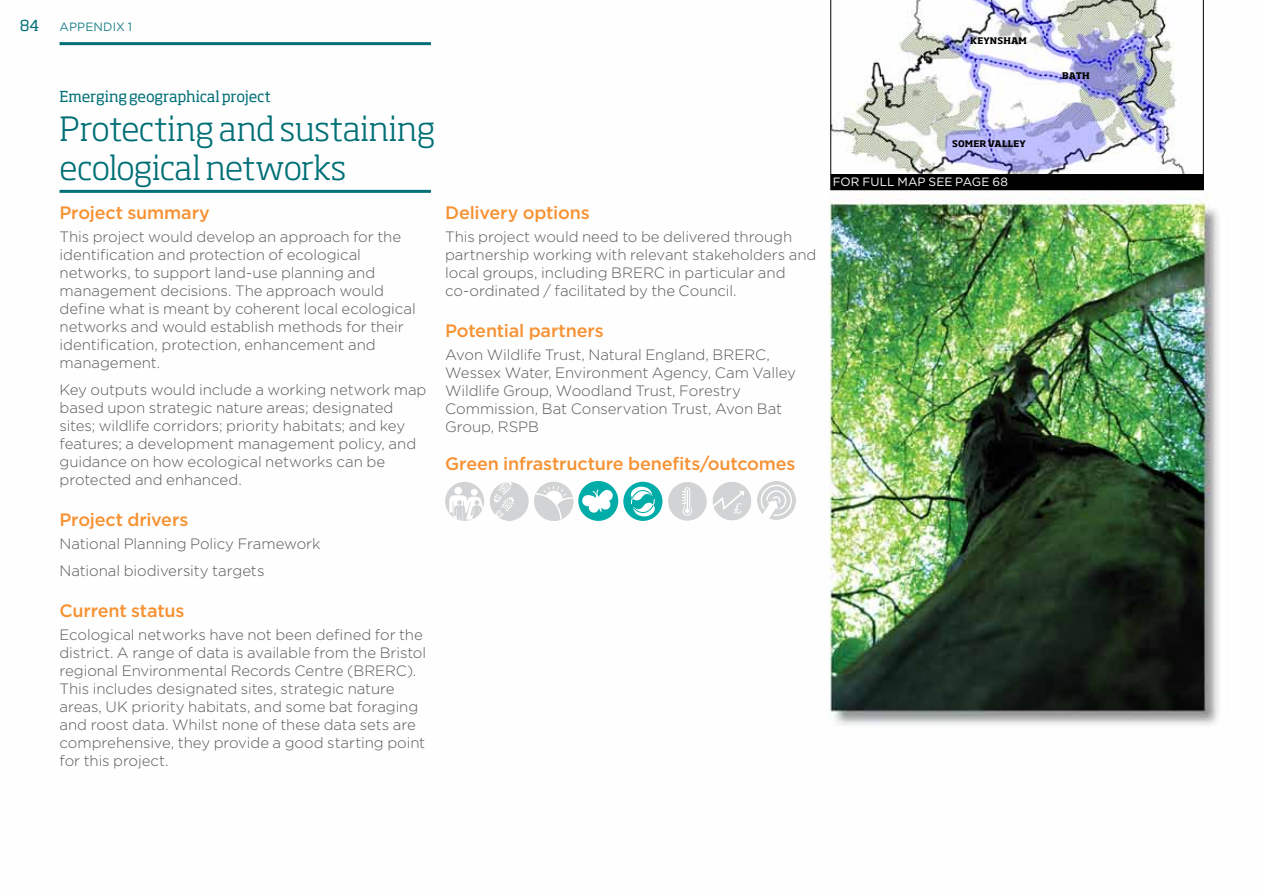
<style>
.page{position:relative;width:1263px;height:893px;background:#fff}
.page>*{position:absolute;margin:0;border:0;box-sizing:border-box;transform-origin:0 0}
.t1{font:300 33px/39px "Soho Pro";letter-spacing:-.01em;color:#006f76}
.t2{font:500 18px "Gotham";letter-spacing:-.01em;color:#f79233}
.t3{font:300 15px/18px "Gotham";letter-spacing:-.005em;color:#58595b}
.t4{font:15px "Soho Pro";letter-spacing:-.01em;color:#006f76}
.t5{font:12px "Gotham";letter-spacing:.015em;color:#fff}
.t6{font:12px "Gotham";letter-spacing:.01em;color:#1d8189}
.t7{font:600 12px "Baskerville";color:#fff}
.t8{font:700 9px "Soho Pro";letter-spacing:.025em;color:#000}
</style>
<div class="page">
<img style="left:59px;top:0;width:1160px;height:726px">
<hr style="left:60px;top:190px;width:371px;height:3px;background:#006f76">
<hr style="left:60px;top:42px;width:371px;height:3px;background:#006f76">
<svg style="left:445px;top:482px;width:39px;height:39px"></svg>
<div style="left:490px;top:482px;width:39px;height:39px;background:#d1d3d4;border-radius:50%"></div>
<div style="left:578px;top:481px;width:40px;height:40px;background:#00aca8;border-radius:50%"></div>
<svg style="left:582px;top:489px;width:31px;height:24px"></svg>
<div style="left:712px;top:482px;width:39px;height:38px;background:#d1d3d4;border-radius:50%"></div>
<svg style="left:712px;top:490px;width:33px;height:24px"></svg>
<div style="left:757px;top:481px;width:39px;height:39px;background:#d1d3d4;border-radius:50%"></div>
<svg style="left:760px;top:484px;width:33px;height:36px"></svg>
<svg style="left:493px;top:482px;width:80px;height:39px"></svg>
<div style="left:623px;top:482px;width:39px;height:39px;background:#00aca8;border-radius:50%"></div>
<svg style="left:631px;top:487px;width:24px;height:29px"></svg>
<div style="left:668px;top:482px;width:39px;height:39px;background:#d1d3d4;border-radius:50%"></div>
<div style="left:683px;top:506px;width:9px;height:9px;background:#e8e9ea;border-radius:50%"></div>
<div style="left:682px;top:506px;width:10px;height:10px;border:1px solid #fff;border-radius:50%"></div>
<svg style="left:682px;top:487px;width:9px;height:28px"></svg>
<img style="left:831px;top:0;width:372px;height:174px">
<div style="left:831px;top:174px;width:372px;height:16px;background:#000"></div>
<p class="t4" style="left:20px;top:16px;width:21px">84</p>
<p class="t6" style="left:60px;top:20px;width:74px">APPENDIX 1</p>
<p class="t4" style="left:60px;top:86px;width:213px">Emerging geographical project</p>
<h1 class="t1" style="left:60px;top:106px;width:377px">Protecting and sustaining ecological networks</h1>
<p class="t2" style="left:60px;top:203px;width:152px">Project summary</p>
<p class="t3" style="left:60px;top:228px;width:358px">This project would develop an approach for the identification and protection of ecological networks, to support land-use planning and management decisions. The approach would define what is meant by coherent local ecological networks and would establish methods for their identification, protection, enhancement and management.</p>
<p class="t3" style="left:60px;top:381px;width:368px">Key outputs would include a working network map based upon strategic nature areas; designated sites; wildlife corridors; priority habitats; and key features; a development management policy, and guidance on how ecological networks can be protected and enhanced.</p>
<p class="t2" style="left:60px;top:509px;width:130px">Project drivers</p>
<p class="t3" style="left:60px;top:530px;width:263px;line-height:27px">National Planning Policy Framework<br>National biodiversity targets</p>
<p class="t2" style="left:60px;top:600px;width:126px">Current status</p>
<p class="t3" style="left:60px;top:625px;width:368px">Ecological networks have not been defined for the district. A range of data is available from the Bristol regional Environmental Records Centre (BRERC).<br>This includes designated sites, strategic nature areas, UK priority habitats, and some bat foraging and roost data. Whilst none of these data sets are comprehensive, they provide a good starting point for this project.</p>
<p class="t2" style="left:445px;top:203px;width:146px">Delivery options</p>
<p class="t3" style="left:445px;top:228px;width:373px">This project would need to be delivered through partnership working with relevant stakeholders and local groups, including BRERC in particular and co-ordinated / facilitated by the Council.</p>
<p class="t2" style="left:445px;top:320px;width:160px">Potential partners</p>
<p class="t3" style="left:445px;top:346px;width:352px">Avon Wildlife Trust, Natural England, BRERC, Wessex Water, Environment Agency, Cam Valley Wildlife Group, Woodland Trust, Forestry Commission, Bat Conservation Trust, Avon Bat Group, RSPB</p>
<p class="t2" style="left:445px;top:454px;width:352px">Green infrastructure benefits/outcomes</p>
<p class="t7" style="left:733px;top:500px;width:10px">£</p>
<p class="t8" style="left:970px;top:34px;width:58px">KEYNSHAM</p>
<p class="t8" style="left:952px;top:137px;width:75px">SOMER VALLEY</p>
<p class="t5" style="left:833px;top:175px;width:177px">FOR FULL MAP SEE PAGE 68</p>
<p class="t8" style="left:1062px;top:69px;width:29px">BATH</p>
</div>
